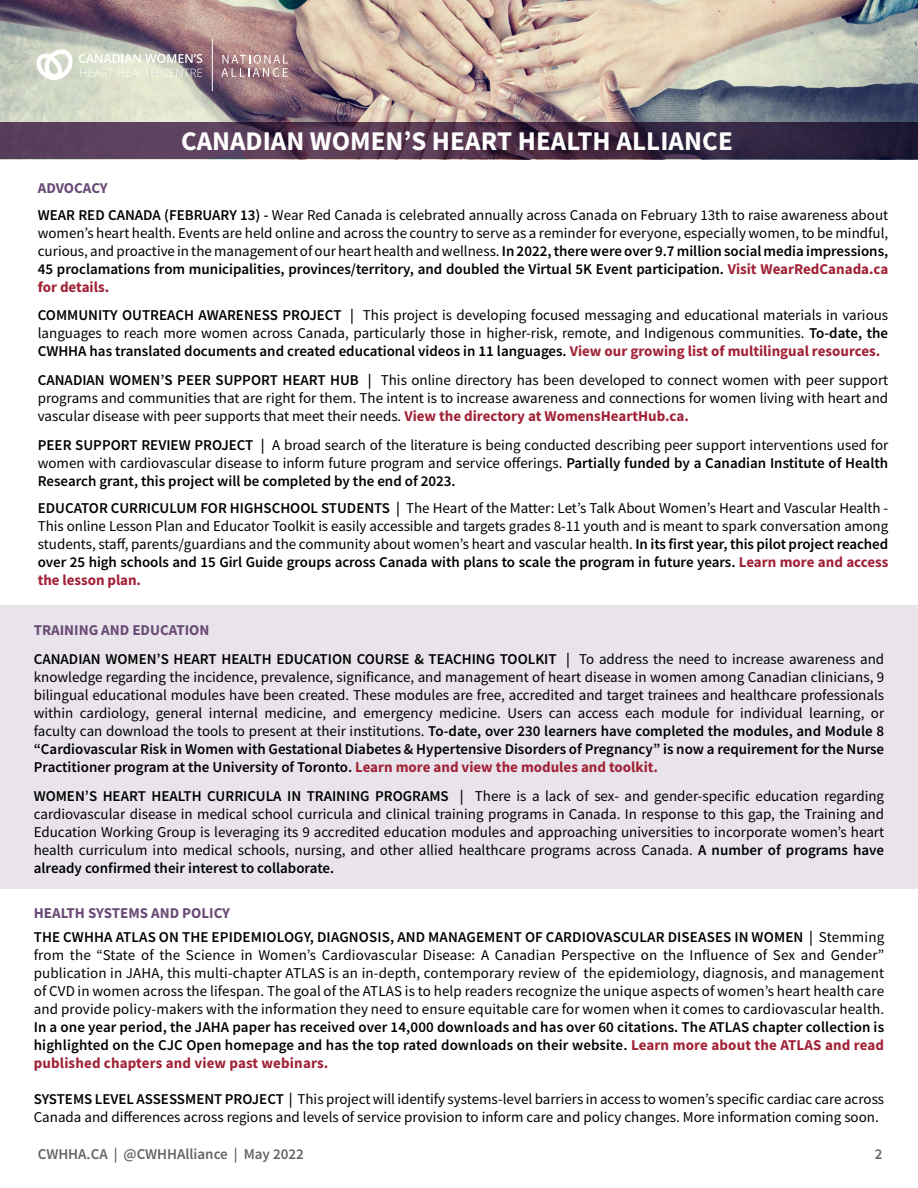
<style>
.page{position:relative;width:918px;height:1188px;background:#fff}
.page>*{position:absolute;margin:0;border:0;box-sizing:border-box;transform-origin:0 0}
.t1{font:700 27px "Source Sans Pro";letter-spacing:.005em;color:#fff}
.t2{font:15px/18px "Source Sans Pro";color:#000;text-align:justify}
.t3{font:600 15px/18px "Source Sans Pro";letter-spacing:.01em;color:#000}
.t4{font:600 15px "Source Sans Pro";color:#636466}
.s1{font-weight:700;color:#6a4b77}
.s2{font-weight:600}
.s3{font-weight:700;color:#a12236}
.s4{font-weight:400}
</style>
<div class="page">
<div style="left:0;top:605px;width:918px;height:283px;background:#e9e4eb"></div>
<img style="left:0;top:0;width:918px;height:123px">
<svg style="left:221px;top:55px;width:67px;height:22px"></svg>
<hr style="left:212px;top:38px;width:1px;height:53px;background:#fff">
<svg style="left:79px;top:54px;width:123px;height:9px"></svg>
<svg style="left:80px;top:69px;width:122px;height:8px"></svg>
<svg style="left:36px;top:49px;width:37px;height:31px"></svg>
<svg style="left:0;top:123px;width:918px;height:36px;background:#46304a"></svg>
<h1 class="t1" style="left:181px;top:122px;width:553px">CANADIAN WOMEN’S HEART HEALTH ALLIANCE</h1>
<p class="t2" style="left:38px;top:174px;width:852px;line-height:27px"><span class="s1">ADVOCACY<br></span><span class="s2">WEAR RED CANADA (FEBRUARY 13) -</span> Wear Red Canada is celebrated annually across Canada on February 13th to raise awareness about</p>
<p class="t2" style="left:38px;top:223px;width:852px">women’s heart health. Events are held online and across the country to serve as a reminder for everyone, especially women, to be mindful, curious, and proactive in the management of our heart health and wellness. <span class="s2">In 2022, there were over 9.7 million social media impressions, 45 proclamations from municipalities, provinces/territory, and doubled the Virtual 5K Event participation.</span> <span class="s3">Visit WearRedCanada.ca for details.</span></p>
<p class="t2" style="left:38px;top:306px;width:852px"><span class="s2">COMMUNITY OUTREACH AWARENESS PROJECT |</span> This project is developing focused messaging and educational materials in various languages to reach more women across Canada, particularly those in higher-risk, remote, and Indigenous communities. <span class="s2">To-date, the CWHHA has translated documents and created educational videos in 11 languages.</span> <span class="s3">View our growing list of multilingual resources.</span></p>
<p class="t2" style="left:38px;top:371px;width:852px"><span class="s2">CANADIAN WOMEN’S PEER SUPPORT HEART HUB |</span> This online directory has been developed to connect women with peer support programs and communities that are right for them. The intent is to increase awareness and connections for women living with heart and vascular disease with peer supports that meet their needs. <span class="s3">View the directory at WomensHeartHub.ca.</span></p>
<p class="t2" style="left:38px;top:436px;width:852px"><span class="s2">PEER SUPPORT REVIEW PROJECT |</span> A broad search of the literature is being conducted describing peer support interventions used for women with cardiovascular disease to inform future program and service offerings. <span class="s2">Partially funded by a Canadian Institute of Health Research grant, this project will be completed by the end of 2023.</span></p>
<p class="t2" style="left:38px;top:499px;width:852px"><span class="s2">EDUCATOR CURRICULUM FOR HIGHSCHOOL STUDENTS |</span> The Heart of the Matter: Let’s Talk About Women’s Heart and Vascular Health - This online Lesson Plan and Educator Toolkit is easily accessible and targets grades 8-11 youth and is meant to spark conversation among students, staff, parents/guardians and the community about women’s heart and vascular health. <span class="s2">In its first year, this pilot project reached over 25 high schools and 15 Girl Guide groups across Canada with plans to scale the program in future years.</span> <span class="s3">Learn more and access the lesson plan.</span></p>
<p class="t3" style="left:34px;top:615px;width:852px;line-height:28.8px"><span class="s1">TRAINING AND EDUCATION<br></span>CANADIAN WOMEN’S HEART HEALTH EDUCATION COURSE &amp; TEACHING TOOLKIT | <span class="s4">To address the need to increase awareness and</span></p>
<p class="t2" style="left:34px;top:668px;width:852px">knowledge regarding the incidence, prevalence, significance, and management of heart disease in women among Canadian clinicians, 9 bilingual educational modules have been created. These modules are free, accredited and target trainees and healthcare professionals within cardiology, general internal medicine, and emergency medicine. Users can access each module for individual learning, or faculty can download the tools to present at their institutions. <span class="s2">To-date, over 230 learners have completed the modules, and Module 8 “Cardiovascular Risk in Women with Gestational Diabetes &amp; Hypertensive Disorders of Pregnancy” is now a requirement for the Nurse Practitioner program at the University of Toronto.</span> <span class="s3">Learn more and view the modules and toolkit.</span></p>
<p class="t2" style="left:34px;top:786px;width:852px"><span class="s2">WOMEN’S HEART HEALTH CURRICULA IN TRAINING PROGRAMS |</span> There is a lack of sex- and gender-specific education regarding cardiovascular disease in medical school curricula and clinical training programs in Canada. In response to this gap, the Training and Education Working Group is leveraging its 9 accredited education modules and approaching universities to incorporate women’s heart health curriculum into medical schools, nursing, and other allied healthcare programs across Canada. <span class="s2">A number of programs have already confirmed their interest to collaborate.</span></p>
<p class="t3" style="left:34px;top:900px;width:852px;line-height:24px"><span class="s1">HEALTH SYSTEMS AND POLICY<br></span>THE CWHHA ATLAS ON THE EPIDEMIOLOGY, DIAGNOSIS, AND MANAGEMENT OF CARDIOVASCULAR DISEASES IN WOMEN | <span class="s4">Stemming</span></p>
<p class="t2" style="left:34px;top:945px;width:852px">from the “State of the Science in Women’s Cardiovascular Disease: A Canadian Perspective on the Influence of Sex and Gender” publication in JAHA, this multi-chapter ATLAS is an in-depth, contemporary review of the epidemiology, diagnosis, and management of CVD in women across the lifespan. The goal of the ATLAS is to help readers recognize the unique aspects of women’s heart health care and provide policy-makers with the information they need to ensure equitable care for women when it comes to cardiovascular health.</p>
<p class="t3" style="left:34px;top:1017px;width:852px;text-align:justify">In a one year period, the JAHA paper has received over 14,000 downloads and has over 60 citations. The ATLAS chapter collection is highlighted on the CJC Open homepage and has the top rated downloads on their website. <span class="s3">Learn more about the ATLAS and read published chapters and view past webinars.</span></p>
<p class="t2" style="left:34px;top:1089px;width:852px"><span class="s2">SYSTEMS LEVEL ASSESSMENT PROJECT |</span> This project will identify systems-level barriers in access to women’s specific cardiac care across<br>Canada and differences across regions and levels of service provision to inform care and policy changes. More information coming soon.</p>
<p class="t4" style="left:38px;top:1144px;width:268px">CWHHA.CA | @CWHHAlliance | May 2022</p>
<p class="t4" style="left:875px;top:1144px;width:9px">2</p>
</div>
